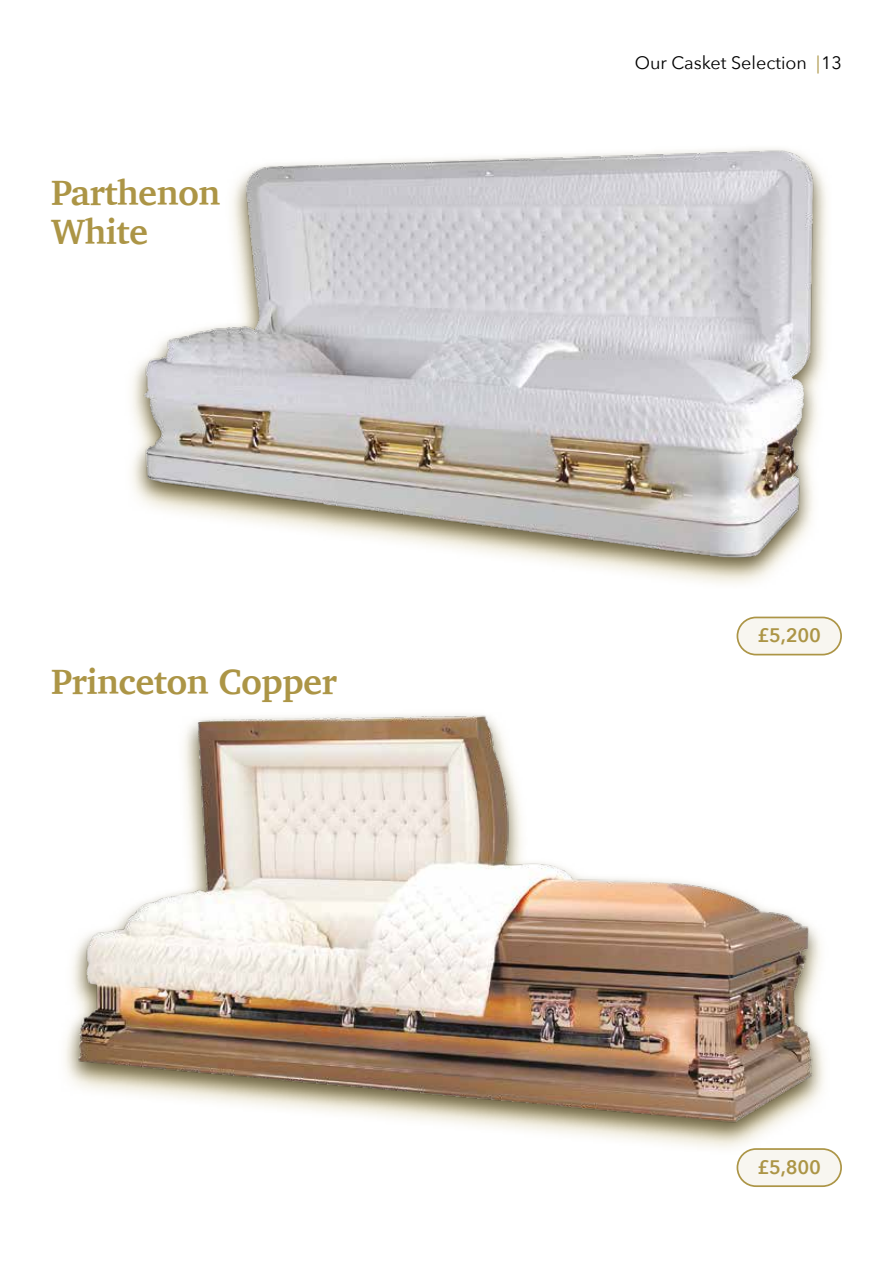
<style>
.page{position:relative;width:893px;height:1263px;background:#fff}
.page>*{position:absolute;margin:0;border:0;box-sizing:border-box;transform-origin:0 0}
.t1{font:700 36px/39px "Charter";letter-spacing:-.01em;color:#ac9546}
.t2{font:600 19.5px "Avenir Next";letter-spacing:-.01em;color:#ac9546}
.t3{font:18px "Avenir Next";color:#000}
.s1{color:#ac9546}
</style>
<div class="page">
<img style="left:132px;top:149px;width:695px;height:435px">
<img style="left:65px;top:714px;width:770px;height:445px">
<div style="left:737px;top:617px;width:104px;height:38px;background:#f8f6f0;border-radius:19px"></div>
<div style="left:737px;top:617px;width:105px;height:38px;border:2px solid #ac9546;border-radius:19px"></div>
<div style="left:737px;top:1149px;width:104px;height:37px;background:#f8f6f0;border-radius:19px"></div>
<div style="left:737px;top:1148px;width:105px;height:39px;border:2px solid #ac9546;border-radius:19px"></div>
<p class="t1" style="left:51px;top:173px;width:171px">Parthenon<br>White</p>
<p class="t1" style="left:51px;top:662px;width:287px">Princeton Copper</p>
<p class="t3" style="left:635px;top:48px;width:209px">Our Casket Selection <span class="s1">|</span>13</p>
<p class="t2" style="left:757px;top:619px;width:65px">£5,200</p>
<p class="t2" style="left:757px;top:1150px;width:65px">£5,800</p>
</div>
